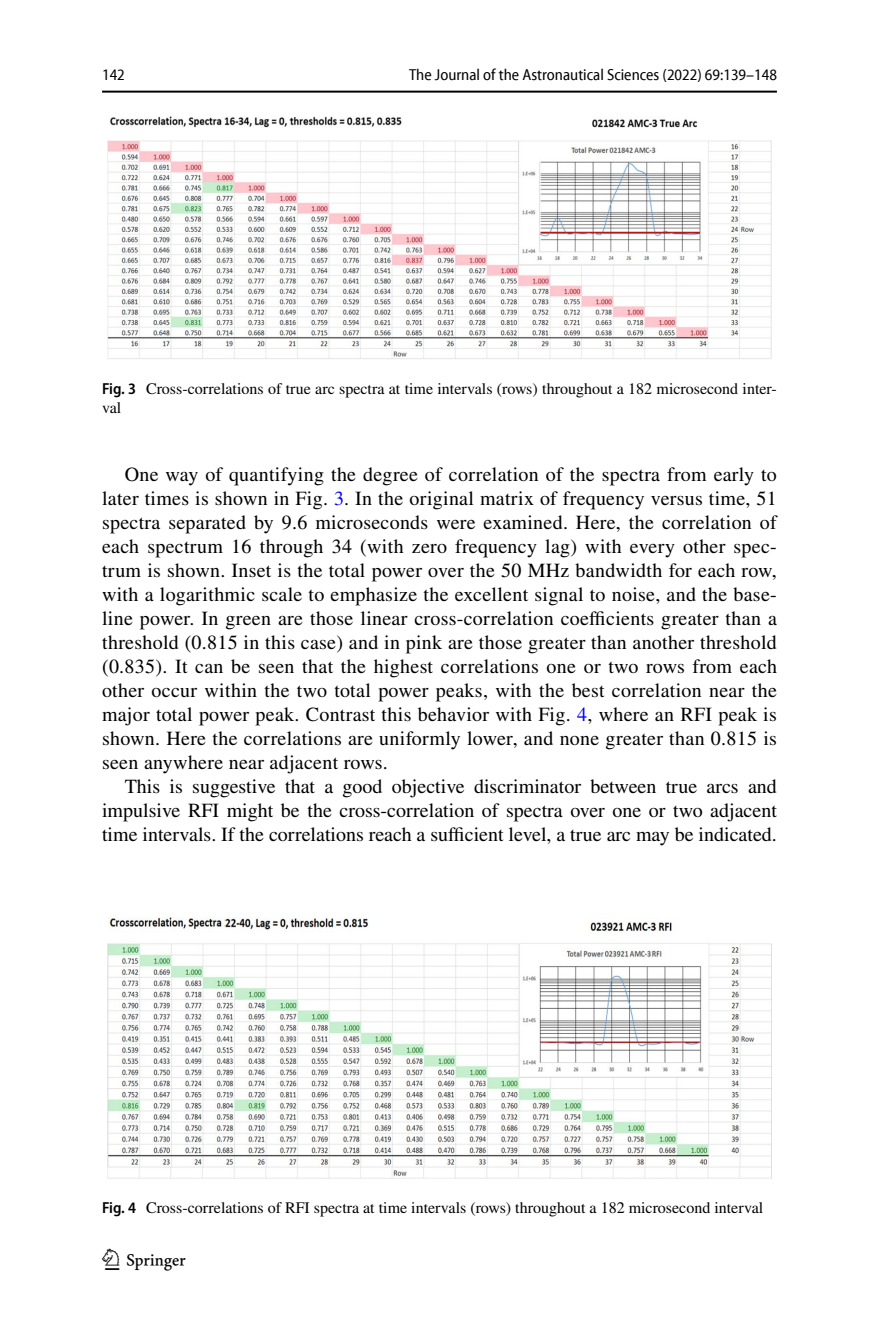
<style>
.page{position:relative;width:879px;height:1333px;background:#fff}
.page>*{position:absolute;margin:0;border:0;box-sizing:border-box;transform-origin:0 0}
.t1{font:30px "Springnew Regular 4";color:#000}
.t2{font:20px/24px "STIX";color:#000;text-align:justify}
.t3{font:16px/19px "STIX";color:#000}
.t4{font:16px "Myriad Pro Unic Semi Condensed 2";color:#000}
.s1{font-family:"Myriad Pro";font-weight:600;font-stretch:semi-condensed}
.s2{color:#00f}
</style>
<div class="page">
<hr style="left:102px;top:91px;width:675px;height:2px;background:#000">
<img style="left:108px;top:116px;width:663px;height:243px">
<img style="left:108px;top:917px;width:663px;height:260px">
<p class="t4" style="left:102px;top:69px;width:24px">142</p>
<p class="t4" style="left:409px;top:69px;width:369px">The Journal of the Astronautical Sciences (2022) 69:139–148</p>
<p class="t3" style="left:102px;top:380px;width:676px"><span class="s1">Fig. 3</span> Cross-correlations of true arc spectra at time intervals (rows) throughout a 182 microsecond inter&shy;val</p>
<p class="t2" style="left:102px;top:464px;width:676px;text-indent:23px">One way of quantifying the degree of correlation of the spectra from early to later times is shown in Fig. <span class="s2">3</span>. In the original matrix of frequency versus time, 51 spectra separated by 9.6 microseconds were examined. Here, the correlation of each spectrum 16 through 34 (with zero frequency lag) with every other spec&shy;trum is shown. Inset is the total power over the 50 MHz bandwidth for each row, with a logarithmic scale to emphasize the excellent signal to noise, and the base&shy;line power. In green are those linear cross-correlation coefficients greater than a threshold (0.815 in this case) and in pink are those greater than another threshold (0.835). It can be seen that the highest correlations one or two rows from each other occur within the two total power peaks, with the best correlation near the major total power peak. Contrast this behavior with Fig. <span class="s2">4</span>, where an RFI peak is shown. Here the correlations are uniformly lower, and none greater than 0.815 is seen anywhere near adjacent rows.</p>
<p class="t2" style="left:102px;top:776px;width:676px;text-indent:23px">This is suggestive that a good objective discriminator between true arcs and impulsive RFI might be the cross-correlation of spectra over one or two adjacent time intervals. If the correlations reach a sufficient level, a true arc may be indicated.</p>
<p class="t3" style="left:102px;top:1198px;width:663px"><span class="s1">Fig. 4</span> Cross-correlations of RFI spectra at time intervals (rows) throughout a 182 microsecond interval</p>
<h1 class="t1" style="left:105px;top:1248px;width:83px">1 3</h1>
</div>
